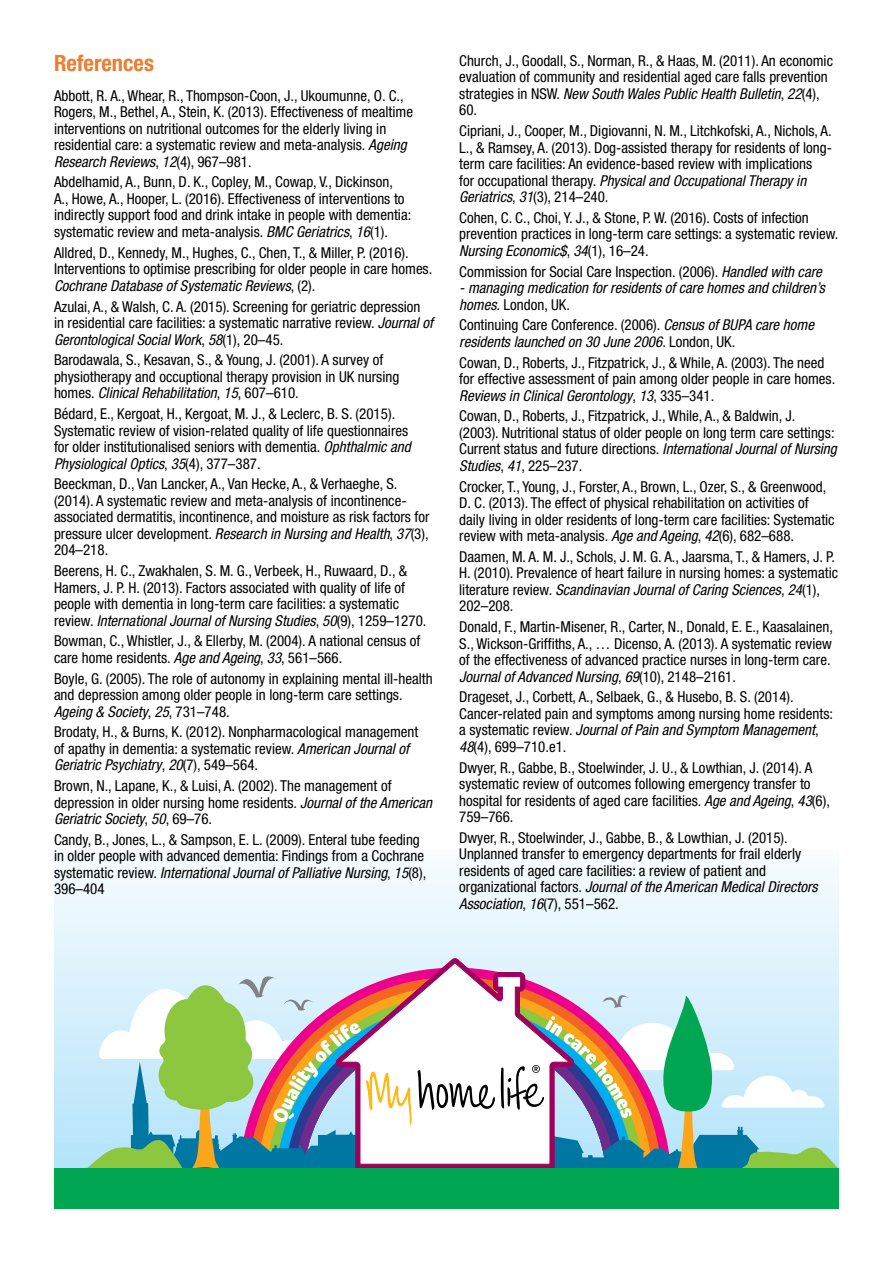
<style>
.page{position:relative;width:893px;height:1263px;background:#fff}
.page>*{position:absolute;margin:0;border:0;box-sizing:border-box;transform-origin:0 0}
.t1{font:700 condensed 22.5px "Helvetica Neue";color:#ed7d31}
.t2{font:condensed 15px/16.5px "Helvetica Neue";color:#000}
.t3{font:italic condensed 15px/16.5px "Helvetica Neue";color:#000}
.s1{font-style:italic}
.s2{font-style:normal}
</style>
<div class="page">
<svg style="left:54px;top:867px;width:785px;height:301px"></svg>
<svg style="left:335px;top:957px;width:240px;height:211px"></svg>
<svg style="left:87px;top:973px;width:408px;height:195px"></svg>
<svg style="left:501px;top:988px;width:337px;height:180px"></svg>
<div style="left:54px;top:1168px;width:785px;height:41px;background:#00a651"></div>
<p class="t1" style="left:54px;top:50px;width:101px">References</p>
<p class="t2" style="left:54px;top:87px;width:361px">Abbott, R. A., Whear, R., Thompson-Coon, J., Ukoumunne, O. C., Rogers, M., Bethel, A., Stein, K. (2013). Effectiveness of mealtime interventions on nutritional outcomes for the elderly living in residential care: a systematic review and meta-analysis. <span class="s1">Ageing Research Reviews</span>, <span class="s1">12</span>(4), 967–981.</p>
<p class="t2" style="left:54px;top:174px;width:359px">Abdelhamid, A., Bunn, D. K., Copley, M., Cowap, V., Dickinson, A., Howe, A., Hooper, L. (2016). Effectiveness of interventions to indirectly support food and drink intake in people with dementia: systematic review and meta-analysis. <span class="s1">BMC Geriatrics</span>, <span class="s1">16</span>(1).</p>
<p class="t2" style="left:54px;top:244px;width:380px">Alldred, D., Kennedy, M., Hughes, C., Chen, T., &amp; Miller, P. (2016).<br>Interventions to optimise prescribing for older people in care homes.<br><span class="s1">Cochrane Database of Systematic Reviews</span>, (2).</p>
<p class="t2" style="left:54px;top:298px;width:381px">Azulai, A., &amp; Walsh, C. A. (2015). Screening for geriatric depression in residential care facilities: a systematic narrative review. <span class="s1">Journal of<br>Gerontological Social Work</span>, <span class="s1">58</span>(1), 20–45.</p>
<p class="t2" style="left:54px;top:352px;width:347px">Barodawala, S., Kesavan, S., &amp; Young, J. (2001). A survey of physiotherapy and occuptional therapy provision in UK nursing homes. <span class="s1">Clinical Rehabilitation</span>, <span class="s1">15</span>, 607–610.</p>
<p class="t2" style="left:54px;top:405px;width:358px">Bédard, E., Kergoat, H., Kergoat, M. J., &amp; Leclerc, B. S. (2015).<br>Systematic review of vision-related quality of life questionnaires for older institutionalised seniors with dementia. <span class="s1">Ophthalmic and Physiological Optics</span>, <span class="s1">35</span>(4), 377–387.</p>
<p class="t2" style="left:54px;top:476px;width:377px">Beeckman, D., Van Lancker, A., Van Hecke, A., &amp; Verhaeghe, S. (2014). A systematic review and meta-analysis of incontinence&shy;associated dermatitis, incontinence, and moisture as risk factors for pressure ulcer development. <span class="s1">Research in Nursing and Health</span>, <span class="s1">37</span>(3), 204–218.</p>
<p class="t2" style="left:54px;top:562px;width:374px">Beerens, H. C., Zwakhalen, S. M. G., Verbeek, H., Ruwaard, D., &amp; Hamers, J. P. H. (2013). Factors associated with quality of life of people with dementia in long-term care facilities: a systematic review. <span class="s1">International Journal of Nursing Studies</span>, <span class="s1">50</span>(9), 1259–1270.</p>
<p class="t2" style="left:54px;top:633px;width:368px">Bowman, C., Whistler, J., &amp; Ellerby, M. (2004). A national census of care home residents. <span class="s1">Age and Ageing</span>, <span class="s1">33</span>, 561–566.</p>
<p class="t2" style="left:54px;top:670px;width:380px">Boyle, G. (2005). The role of autonomy in explaining mental ill-health and depression among older people in long-term care settings.<br><span class="s1">Ageing &amp; Society</span>, <span class="s1">25</span>, 731–748.</p>
<p class="t2" style="left:54px;top:724px;width:366px">Brodaty, H., &amp; Burns, K. (2012). Nonpharmacological management of apathy in dementia: a systematic review. <span class="s1">American Journal of<br>Geriatric Psychiatry</span>, <span class="s1">20</span>(7), 549–564.</p>
<p class="t2" style="left:54px;top:777px;width:380px">Brown, N., Lapane, K., &amp; Luisi, A. (2002). The management of depression in older nursing home residents. <span class="s1">Journal of the American<br>Geriatric Society</span>, <span class="s1">50</span>, 69–76.</p>
<p class="t2" style="left:54px;top:831px;width:374px">Candy, B., Jones, L., &amp; Sampson, E. L. (2009). Enteral tube feeding in older people with advanced dementia: Findings from a Cochrane systematic review. <span class="s1">International Journal of Palliative Nursing</span>, <span class="s1">15</span>(8), 396–404</p>
<p class="t2" style="left:459px;top:52px;width:375px">Church, J., Goodall, S., Norman, R., &amp; Haas, M. (2011). An economic evaluation of community and residential aged care falls prevention strategies in NSW. <span class="s1">New South Wales Public Health Bulletin</span>, <span class="s1">22</span>(4), 60.</p>
<p class="t2" style="left:459px;top:122px;width:374px">Cipriani, J., Cooper, M., Digiovanni, N. M., Litchkofski, A., Nichols, A.<br>L., &amp; Ramsey, A. (2013). Dog-assisted therapy for residents of long&shy;term care facilities: An evidence-based review with implications<br>for occupational therapy. <span class="s1">Physical and Occupational Therapy in Geriatrics</span>, <span class="s1">31</span>(3), 214–240.</p>
<p class="t2" style="left:459px;top:209px;width:381px">Cohen, C. C., Choi, Y. J., &amp; Stone, P. W. (2016). Costs of infection prevention practices in long-term care settings: a systematic review.<br><span class="s1">Nursing Economic$</span>, <span class="s1">34</span>(1), 16–24.</p>
<p class="t2" style="left:459px;top:263px;width:364px">Commission for Social Care Inspection. (2006). <span class="s1">Handled with care</span></p>
<p class="t3" style="left:459px;top:279px;width:367px">- managing medication for residents of care homes and children’s homes. <span class="s2">London, UK.</span></p>
<p class="t3" style="left:459px;top:317px;width:356px"><span class="s2">Continuing Care Conference. (2006).</span> Census of BUPA care home residents launched on 30 June 2006<span class="s2">. London, UK.</span></p>
<p class="t2" style="left:459px;top:354px;width:378px">Cowan, D., Roberts, J., Fitzpatrick, J., &amp; While, A. (2003). The need for effective assessment of pain among older people in care homes.<br><span class="s1">Reviews in Clinical Gerontology</span>, <span class="s1">13</span>, 335–341.</p>
<p class="t2" style="left:459px;top:408px;width:379px">Cowan, D., Roberts, J., Fitzpatrick, J., While, A., &amp; Baldwin, J. (2003). Nutritional status of older people on long term care settings:<br>Current status and future directions. <span class="s1">International Journal of Nursing Studies</span>, <span class="s1">41</span>, 225–237.</p>
<p class="t2" style="left:459px;top:478px;width:377px">Crocker, T., Young, J., Forster, A., Brown, L., Ozer, S., &amp; Greenwood, D. C. (2013). The effect of physical rehabilitation on activities of daily living in older residents of long-term care facilities: Systematic review with meta-analysis. <span class="s1">Age and Ageing</span>, <span class="s1">42</span>(6), 682–688.</p>
<p class="t2" style="left:459px;top:548px;width:380px">Daamen, M. A. M. J., Schols, J. M. G. A., Jaarsma, T., &amp; Hamers, J. P.<br>H. (2010). Prevalence of heart failure in nursing homes: a systematic literature review. <span class="s1">Scandinavian Journal of Caring Sciences</span>, <span class="s1">24</span>(1), 202–208.</p>
<p class="t2" style="left:459px;top:618px;width:375px">Donald, F., Martin-Misener, R., Carter, N., Donald, E. E., Kaasalainen, S., Wickson-Griffiths, A., … Dicenso, A. (2013). A systematic review of the effectiveness of advanced practice nurses in long-term care.<br><span class="s1">Journal of Advanced Nursing</span>, <span class="s1">69</span>(10), 2148–2161.</p>
<p class="t2" style="left:459px;top:689px;width:375px">Drageset, J., Corbett, A., Selbaek, G., &amp; Husebo, B. S. (2014).<br>Cancer-related pain and symptoms among nursing home residents: a systematic review. <span class="s1">Journal of Pain and Symptom Management</span>, <span class="s1">48</span>(4), 699–710.e1.</p>
<p class="t2" style="left:459px;top:759px;width:372px">Dwyer, R., Gabbe, B., Stoelwinder, J. U., &amp; Lowthian, J. (2014). A systematic review of outcomes following emergency transfer to hospital for residents of aged care facilities. <span class="s1">Age and Ageing</span>, <span class="s1">43</span>(6), 759–766.</p>
<p class="t2" style="left:459px;top:829px;width:360px">Dwyer, R., Stoelwinder, J., Gabbe, B., &amp; Lowthian, J. (2015).<br>Unplanned transfer to emergency departments for frail elderly residents of aged care facilities: a review of patient and organizational factors. <span class="s1">Journal of the American Medical Directors Association</span>, <span class="s1">16</span>(7), 551–562.</p>
</div>
